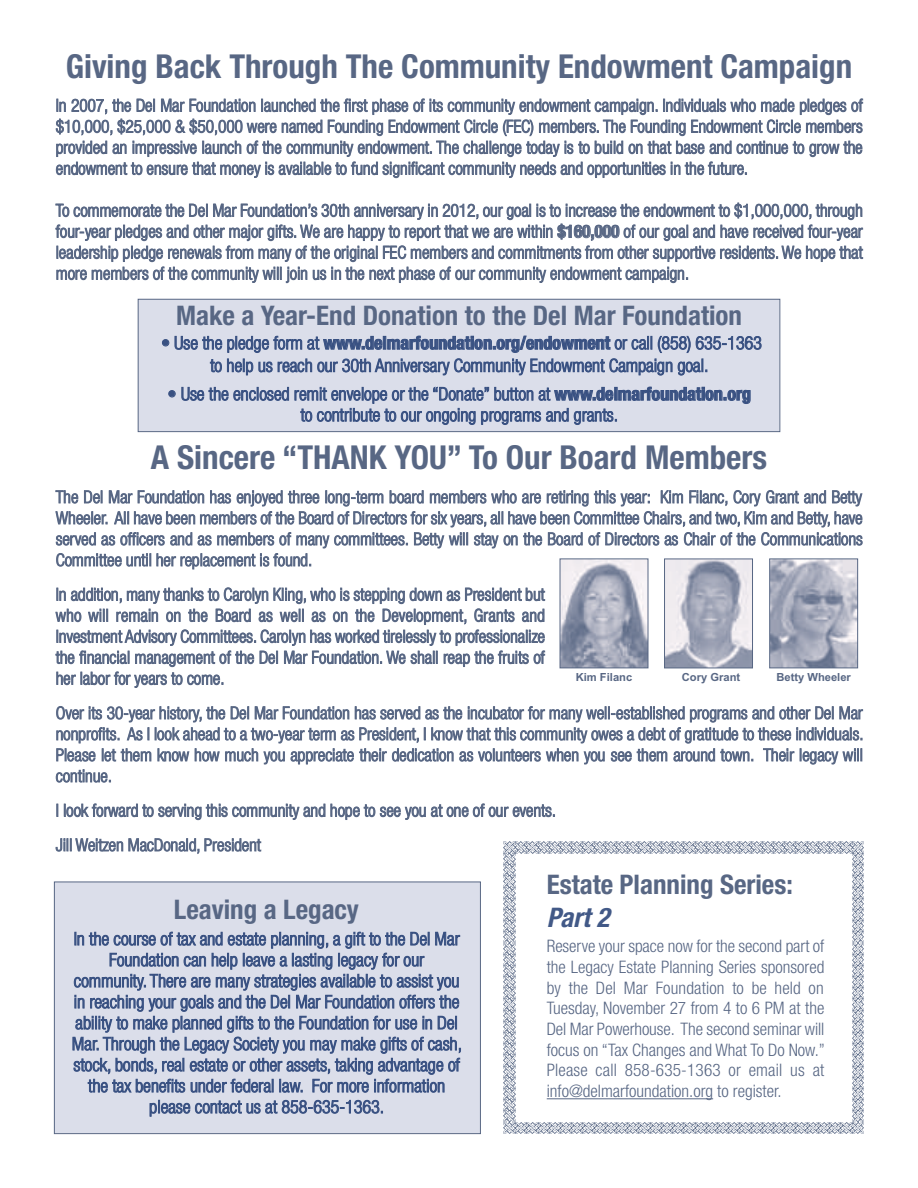
<style>
.page{position:relative;width:918px;height:1188px;background:#fff}
.page>*{position:absolute;margin:0;border:0;box-sizing:border-box;transform-origin:0 0}
.t1{font:700 condensed 33px "Helvetica Neue";color:#586784}
.t2{font:700 condensed 27px "Helvetica Neue";color:#586784}
.t3{font:italic 700 condensed 27px "Helvetica Neue";color:#425987}
.t4{font:300 condensed 18px/21px "Helvetica Neue";color:#395182;text-align:center}
.t5{font:300 condensed 17.25px/21px "Helvetica Neue";color:#586784;text-align:justify}
.t6{font:700 11.25px "Arial";color:#586784}
.s1{font-weight:700}
</style>
<div class="page">
<div style="left:139px;top:300px;width:640px;height:131px;background:#dbdeea"></div>
<div style="left:138px;top:299px;width:642px;height:133px;border:1px solid #586784"></div>
<img style="left:771px;top:561px;width:85px;height:105px">
<div style="left:769px;top:559px;width:89px;height:109px;border:1px solid #586784"></div>
<img style="left:666px;top:561px;width:85px;height:105px">
<div style="left:664px;top:559px;width:89px;height:109px;border:1px solid #586784"></div>
<img style="left:562px;top:561px;width:84px;height:105px">
<div style="left:560px;top:559px;width:88px;height:109px;border:1px solid #586784"></div>
<div style="left:55px;top:882px;width:425px;height:251px;background:#dbdeea"></div>
<div style="left:54px;top:882px;width:427px;height:252px;border:1px solid #586784"></div>
<svg style="left:504px;top:842px;width:360px;height:292px"></svg>
<hr style="left:547px;top:1098px;width:166px;height:1px;background:#586784">
<h1 class="t1" style="left:66px;top:54px;width:788px">Giving Back Through The Community Endowment Campaign</h1>
<p class="t5" style="left:56px;top:96px;width:809px">In 2007, the Del Mar Foundation launched the first phase of its community endowment campaign. Individuals who made pledges of $10,000, $25,000 &amp; $50,000 were named Founding Endowment Circle (FEC) members. The Founding Endowment Circle members provided an impressive launch of the community endowment. The challenge today is to build on that base and continue to grow the endowment to ensure that money is available to fund significant community needs and opportunities in the future.</p>
<p class="t5" style="left:56px;top:201px;width:809px">To commemorate the Del Mar Foundation’s 30th anniversary in 2012, our goal is to increase the endowment to $1,000,000, through four-year pledges and other major gifts. We are happy to report that we are within <span class="s1">$160,000</span> of our goal and have received four-year leadership pledge renewals from many of the original FEC members and commitments from other supportive residents. We hope that more members of the community will join us in the next phase of our community endowment campaign.</p>
<h2 class="t2" style="left:176px;top:306px;width:567px">Make a Year-End Donation to the Del Mar Foundation</h2>
<p class="t4" style="left:161px;top:333px;width:602px;line-height:22.5px">• Use the pledge form at <span class="s1">www.delmarfoundation.org/endowment</span> or call (858) 635-1363 to help us reach our 30th Anniversary Community Endowment Campaign goal.</p>
<p class="t4" style="left:168px;top:385px;width:585px">• Use the enclosed remit envelope or the “Donate” button at <span class="s1">www.delmarfoundation.org </span>to contribute to our ongoing programs and grants.</p>
<h1 class="t1" style="left:151px;top:446px;width:618px">A Sincere “THANK YOU” To Our Board Members</h1>
<p class="t5" style="left:56px;top:488px;width:808px">The Del Mar Foundation has enjoyed three long-term board members who are retiring this year: Kim Filanc, Cory Grant and Betty Wheeler. All have been members of the Board of Directors for six years, all have been Committee Chairs, and two, Kim and Betty, have served as officers and as members of many committees. Betty will stay on the Board of Directors as Chair of the Communications Committee until her replacement is found.</p>
<p class="t5" style="left:56px;top:585px;width:491px">In addition, many thanks to Carolyn Kling, who is stepping down as President but who will remain on the Board as well as on the Development, Grants and Investment Advisory Committees. Carolyn has worked tirelessly to professionalize the financial management of the Del Mar Foundation. We shall reap the fruits of her labor for years to come.</p>
<p class="t5" style="left:56px;top:704px;width:809px">Over its 30-year history, the Del Mar Foundation has served as the incubator for many well-established programs and other Del Mar nonprofits. As I look ahead to a two-year term as President, I know that this community owes a debt of gratitude to these individuals.<br>Please let them know how much you appreciate their dedication as volunteers when you see them around town. Their legacy will continue.</p>
<p class="t5" style="left:56px;top:795px;width:502px;line-height:34.5px">I look forward to serving this community and hope to see you at one of our events.<br>Jill Weitzen MacDonald, President</p>
<p class="t6" style="left:576px;top:671px;width:58px">Kim Filanc</p>
<p class="t6" style="left:682px;top:671px;width:60px">Cory Grant</p>
<p class="t6" style="left:776px;top:671px;width:76px">Betty Wheeler</p>
<h2 class="t2" style="left:174px;top:899px;width:186px">Leaving a Legacy</h2>
<p class="t4" style="left:72px;top:930px;width:392px">In the course of tax and estate planning, a gift to the Del Mar Foundation can help leave a lasting legacy for our community. There are many strategies available to assist you in reaching your goals and the Del Mar Foundation offers the ability to make planned gifts to the Foundation for use in Del Mar. Through the Legacy Society you may make gifts of cash, stock, bonds, real estate or other assets, taking advantage of the tax benefits under federal law. For more information please contact us at 858-635-1363.</p>
<h2 class="t2" style="left:547px;top:875px;width:248px">Estate Planning Series:</h2>
<h2 class="t3" style="left:547px;top:907px;width:69px">Part 2</h2>
<p class="t5" style="left:547px;top:937px;width:280px">Reserve your space now for the second part of the Legacy Estate Planning Series sponsored by the Del Mar Foundation to be held on Tuesday, November 27 from 4 to 6 PM at the Del Mar Powerhouse. The second seminar will focus on “Tax Changes and What To Do Now.” Please call 858-635-1363 or email us at info@delmarfoundation.org to register.</p>
</div>
